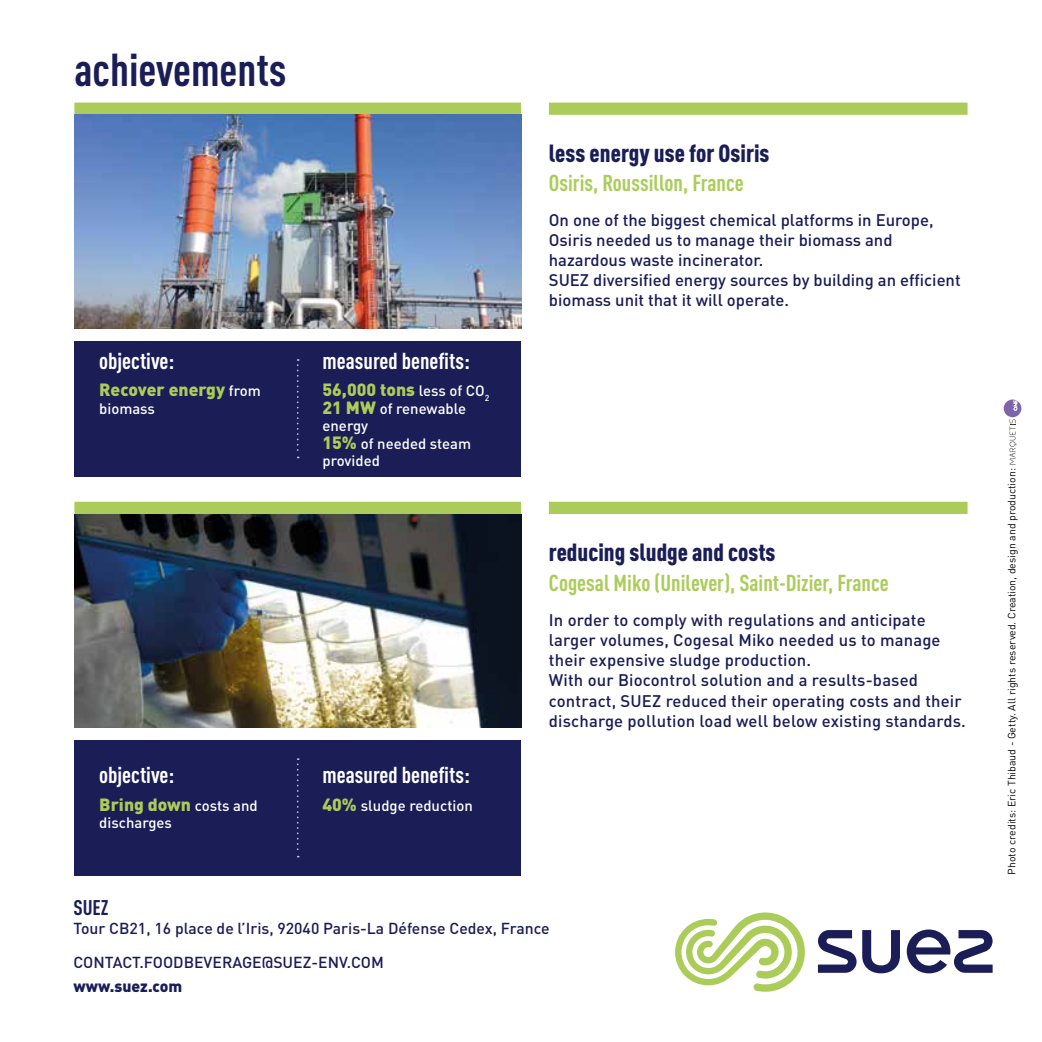
<style>
.page{position:relative;width:1042px;height:1042px;background:#fff}
.page>*{position:absolute;margin:0;border:0;box-sizing:border-box;transform-origin:0 0}
.t1{font:700 45.5px "DIN Cond";color:#1a1d56}
.t2{font:900 24.5px "DIN Cond";color:#1a1d56}
.t3{font:700 22.75px "DIN Cond";color:#abcc59}
.t4{font:700 22.75px "DIN Cond";color:#fff}
.t5{font:700 21px "DIN Cond";color:#1a1d56}
.t6{font:900 17.5px "DIN";color:#abcc59}
.t7{font:500 16.62px/20.1px "DIN";letter-spacing:.005em;color:#1a1d56}
.t8{font:500 15.75px/34.1px "DIN";color:#1a1d56}
.t9{font:900 15.75px "DIN";color:#1a1d56}
.t10{font:500 14.88px/17.5px "DIN";color:#fff}
.t11{font:10.5px "DIN";color:#000}
.s1{font-weight:500;font-size:14.88px;color:#fff}
.s2{font-weight:900;font-size:17.5px;color:#abcc59}
</style>
<div class="page">
<svg style="left:1003px;top:399px;width:18px;height:65px"></svg>
<div style="left:74px;top:341px;width:447px;height:136px;background:#1a1d56"></div>
<div style="left:74px;top:103px;width:447px;height:12px;background:#abcc59"></div>
<div style="left:549px;top:103px;width:418px;height:12px;background:#abcc59"></div>
<svg style="left:297px;top:359px;width:2px;height:99px"></svg>
<div style="left:74px;top:740px;width:447px;height:136px;background:#1a1d56"></div>
<div style="left:74px;top:502px;width:447px;height:12px;background:#abcc59"></div>
<div style="left:549px;top:502px;width:418px;height:12px;background:#abcc59"></div>
<svg style="left:297px;top:758px;width:2px;height:99px"></svg>
<img style="left:74px;top:115px;width:447px;height:213px">
<img style="left:74px;top:514px;width:447px;height:213px">
<svg style="left:675px;top:912px;width:130px;height:79px"></svg>
<svg style="left:818px;top:929px;width:174px;height:44px"></svg>
<h1 class="t1" style="left:74px;top:42px;width:213px">achievements</h1>
<h3 class="t4" style="left:99px;top:347px;width:77px">objective:</h3>
<p class="t6" style="left:99px;top:378px;width:163px">Recover energy <span class="s1">from</span></p>
<p class="t10" style="left:99px;top:399px;width:57px">biomass</p>
<h3 class="t4" style="left:322px;top:347px;width:149px">measured benefits:</h3>
<p class="t6" style="left:322px;top:378px;width:168px">56,000 tons <span class="s1">less of CO</span><sub>2</sub></p>
<p class="t10" style="left:322px;top:399px;width:150px"><span class="s2">21 MW</span> of renewable energy<br><span class="s2">15%</span> of needed steam provided</p>
<h3 class="t4" style="left:99px;top:761px;width:77px">objective:</h3>
<p class="t6" style="left:99px;top:792px;width:160px">Bring down <span class="s1">costs and</span></p>
<p class="t10" style="left:99px;top:813px;width:74px">discharges</p>
<h3 class="t4" style="left:322px;top:761px;width:149px">measured benefits:</h3>
<p class="t10" style="left:322px;top:796px;width:152px"><span class="s2">40%</span> sludge reduction</p>
<h2 class="t2" style="left:549px;top:138px;width:222px">less energy use for Osiris</h2>
<h3 class="t3" style="left:549px;top:169px;width:196px">Osiris, Roussillon, France</h3>
<p class="t7" style="left:549px;top:209px;width:413px">On one of the biggest chemical platforms in Europe, Osiris needed us to manage their biomass and hazardous waste incinerator.<br>SUEZ diversified energy sources by building an efficient biomass unit that it will operate.</p>
<h2 class="t2" style="left:549px;top:537px;width:228px">reducing sludge and costs</h2>
<h3 class="t3" style="left:549px;top:569px;width:341px">Cogesal Miko (Unilever), Saint-Dizier, France</h3>
<p class="t7" style="left:549px;top:609px;width:418px">In order to comply with regulations and anticipate larger volumes, Cogesal Miko needed us to manage their expensive sludge production.<br>With our Biocontrol solution and a results-based contract, SUEZ reduced their operating costs and their discharge pollution load well below existing standards.</p>
<p class="t5" style="left:73px;top:894px;width:37px">SUEZ</p>
<p class="t8" style="left:73px;top:911px;width:478px">Tour CB21, 16 place de l’Iris, 92040 Paris-La Défense Cedex, France<br>CONTACT.FOODBEVERAGE@SUEZ-ENV.COM</p>
<p class="t9" style="left:73px;top:976px;width:110px">www.suez.com</p>
<p class="t11" style="left:1005px;top:874px;width:408px;rotate:-90deg">Photo credits: Eric Thibaud - Getty. All rights reserved. Creation, design and production:</p>
</div>
